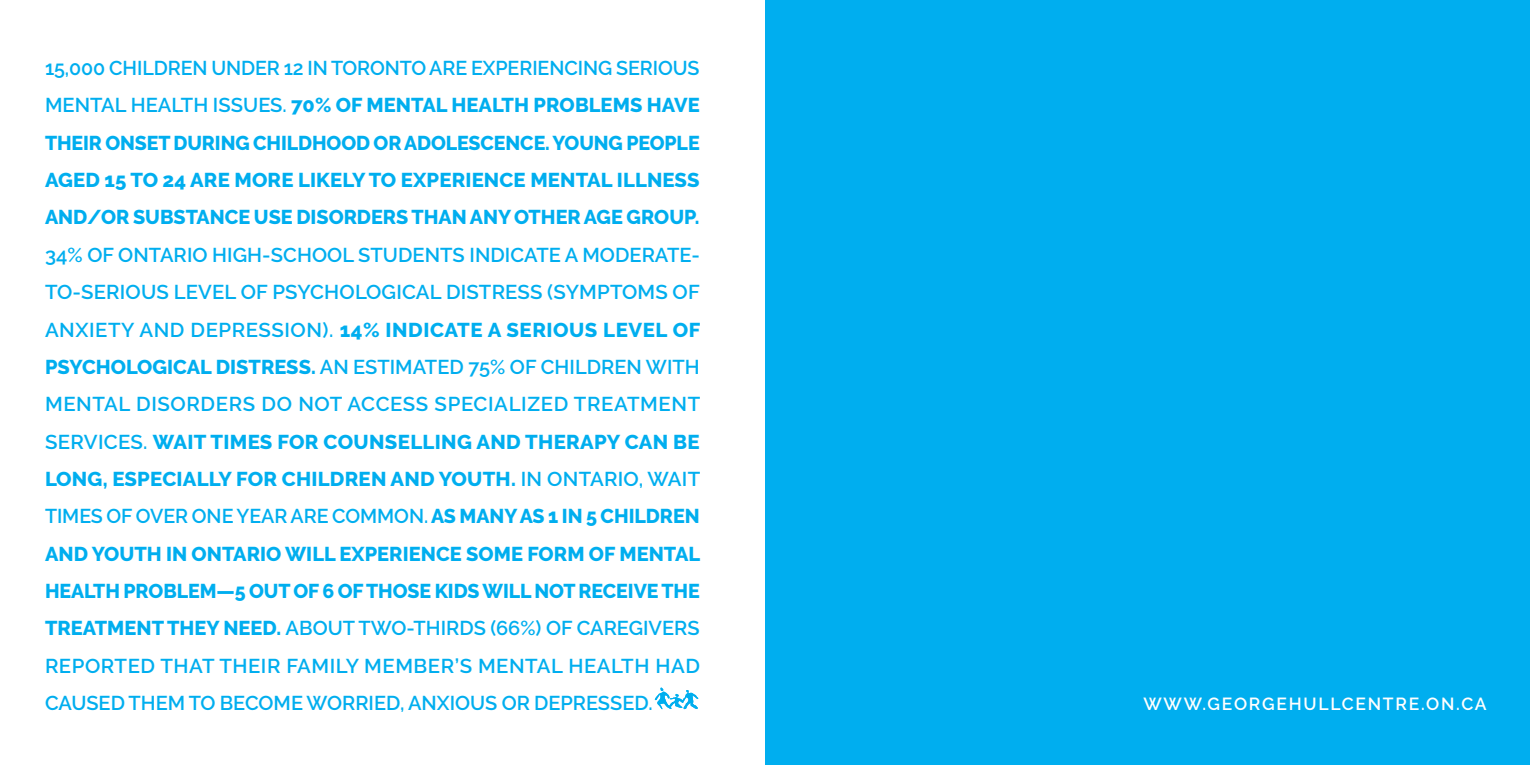
<style>
.page{position:relative;width:1530px;height:765px;background:#fff}
.page>*{position:absolute;margin:0;border:0;box-sizing:border-box;transform-origin:0 0}
.t1{font:600 20px/37.4px "Raleway";color:#00aeef;text-align:justify}
.t2{font:800 20px/37.4px "Raleway";color:#00aeef;text-align:justify}
.t3{font:600 17.5px "Raleway";letter-spacing:.1em;color:#fff}
.s1{font-weight:600}
.s2{font-weight:800}
</style>
<div class="page">
<div style="left:765px;top:0;width:765px;height:765px;background:#00aeef"></div>
<svg style="left:655px;top:688px;width:43px;height:21px"></svg>
<p class="t2" style="left:45px;top:49px;width:656px"><span class="s1">15,000 CHILDREN UNDER 12 IN TORONTO ARE EXPERIENCING SERIOUS MENTAL HEALTH ISSUES.</span> 70% OF MENTAL HEALTH PROBLEMS HAVE THEIR ONSET DURING CHILDHOOD OR ADOLESCENCE. YOUNG PEOPLE AGED 15 TO 24 ARE MORE LIKELY TO EXPERIENCE MENTAL ILLNESS AND/OR SUBSTANCE USE DISORDERS THAN ANY OTHER AGE GROUP.</p>
<p class="t1" style="left:45px;top:236px;width:657px">34% OF ONTARIO HIGH-SCHOOL STUDENTS INDICATE A MODERATE-TO-SERIOUS LEVEL OF PSYCHOLOGICAL DISTRESS (SYMPTOMS OF ANXIETY AND DEPRESSION). <span class="s2">14% INDICATE A SERIOUS LEVEL OF PSYCHOLOGICAL DISTRESS.</span> AN ESTIMATED 75% OF CHILDREN WITH MENTAL DISORDERS DO NOT ACCESS SPECIALIZED TREATMENT SERVICES. <span class="s2">WAIT TIMES FOR COUNSELLING AND THERAPY CAN BE LONG, ESPECIALLY FOR CHILDREN AND YOUTH.</span> IN ONTARIO, WAIT TIMES OF OVER ONE YEAR ARE COMMON. <span class="s2">AS MANY AS 1 IN 5 CHILDREN AND YOUTH IN ONTARIO WILL EXPERIENCE SOME FORM OF MENTAL HEALTH PROBLEM—5 OUT OF 6 OF THOSE KIDS WILL NOT RECEIVE THE TREATMENT THEY NEED.</span> ABOUT TWO-THIRDS (66%) OF CAREGIVERS REPORTED THAT THEIR FAMILY MEMBER’S MENTAL HEALTH HAD CAUSED THEM TO BECOME WORRIED, ANXIOUS OR DEPRESSED.</p>
<p class="t3" style="left:1143px;top:693px;width:345px">WWW.GEORGEHULLCENTRE.ON.CA</p>
</div>
